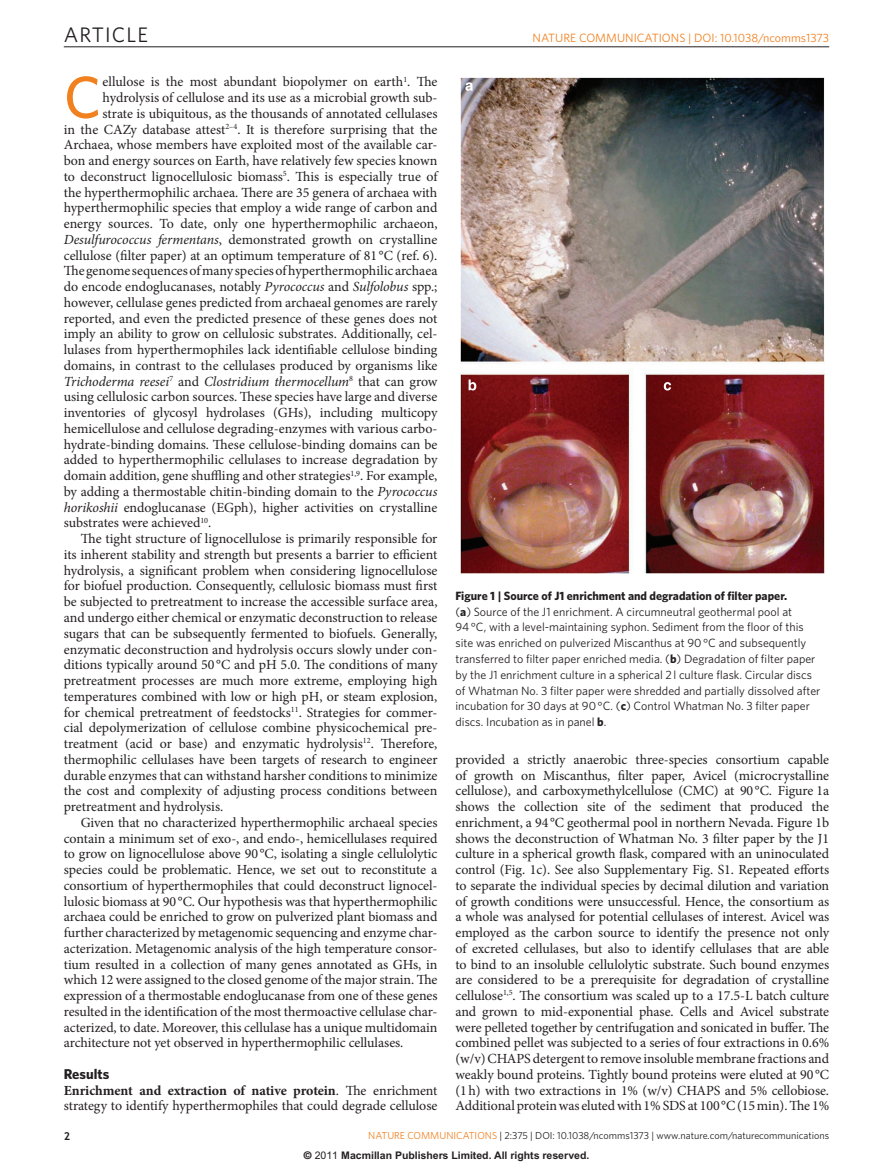
<style>
.page{position:relative;width:893px;height:1174px;background:#fff}
.page>*{position:absolute;margin:0;border:0;box-sizing:border-box;transform-origin:0 0}
.pFirstparaDropCap{font:500 59.1px "Whitney";color:#f1801f}
.t1{font:21px "Whitney";letter-spacing:.05em;color:#231f20}
.pSec1ttl{font:700 14.25px "Whitney";color:#231f20}
.pPara{font:13.95px/15.8px "Minion Pro";letter-spacing:-.005em;color:#231f20;text-align:justify}
.pFirstparaDropCap-2{font:13.95px "Minion Pro";color:#231f20}
.pSec_1and2{font:13.95px/15.8px "Minion Pro";letter-spacing:-.005em;color:#231f20}
.pFirstparaDropCap-3{font:italic 13.95px "Minion Pro";letter-spacing:-.005em;color:#231f20}
.pFigureCaption{font:12px/15.8px "Whitney";color:#231f20}
.pDoiLRH1{font:12px "Whitney";color:#f1801f}
.t2{font:700 10.5px "Arial";color:#231f20}
.pDoiRRH{font:10.2px "Whitney";color:#231f20}
.pDoiRRH-2{font:10.2px "Whitney";color:#f1801f}
.s1{font-style:italic}
.s2{font-style:normal}
.s3{font-weight:700}
.s4{color:#f1801f}
.s5{font-family:"Helvetica"}
.s6{font-weight:400}
</style>
<div class="page">
<hr style="left:64px;top:47px;width:765px;height:1px;background:#231f20">
<img style="left:460px;top:77px;width:364px;height:496px">
<svg style="left:465px;top:82px;width:8px;height:9px"></svg>
<svg style="left:469px;top:379px;width:7px;height:11px"></svg>
<svg style="left:664px;top:382px;width:7px;height:8px"></svg>
<p class="t1" style="left:64px;top:22px;width:86px">ARTICLE</p>
<p class="pDoiLRH1" style="left:533px;top:31px;width:108px">nature communicati</p>
<p class="pDoiLRH1" style="left:662px;top:31px;width:169px">ons | DOI: 10.1038/ncomms1373</p>
<p class="pFirstparaDropCap" style="left:64px;top:61px;width:40px">C</p>
<p class="pFirstparaDropCap-2" style="left:103px;top:72px;width:336px">ellulose is the most abundant biopolymer on earth<sup>1</sup>. The</p>
<p class="pFirstparaDropCap-2" style="left:103px;top:88px;width:336px">hydrolysis of cellulose and its use as a microbial growth sub-</p>
<p class="pFirstparaDropCap-2" style="left:103px;top:104px;width:336px">strate is ubiquitous, as the thousands of annotated cellulases</p>
<p class="pFirstparaDropCap-2" style="left:64px;top:120px;width:375px">in the CAZy database attest<sup>2–4</sup>. It is therefore surprising that the</p>
<p class="pFirstparaDropCap-2" style="left:64px;top:135px;width:375px">Archaea, whose members have exploited most of the available car-</p>
<p class="pFirstparaDropCap-2" style="left:64px;top:151px;width:375px">bon and energy sources on Earth, have relatively few species known</p>
<p class="pFirstparaDropCap-2" style="left:64px;top:167px;width:375px">to deconstruct lignocellulosic biomass<sup>5</sup>. This is especially true of</p>
<p class="pFirstparaDropCap-2" style="left:64px;top:183px;width:375px">the hyperthermophilic archaea. There are 35 genera of archaea with</p>
<p class="pFirstparaDropCap-2" style="left:64px;top:198px;width:375px">hyperthermophilic species that employ a wide range of carbon and</p>
<p class="pFirstparaDropCap-2" style="left:64px;top:214px;width:375px">energy sources. To date, only one hyperthermophilic archaeon,</p>
<p class="pFirstparaDropCap-2" style="left:64px;top:230px;width:375px"><span class="s1">Desulfurococcus fermentans</span>, demonstrated growth on crystalline</p>
<p class="pFirstparaDropCap-2" style="left:64px;top:246px;width:375px">cellulose (filter paper) at an optimum temperature of 81 °C (ref. 6).</p>
<p class="pFirstparaDropCap-2" style="left:64px;top:261px;width:375px">The genome sequences of many species of hyperthermophilic archaea</p>
<p class="pFirstparaDropCap-2" style="left:64px;top:277px;width:375px">do encode endoglucanases, notably <span class="s1">Pyrococcus</span> and <span class="s1">Sulfolobus</span> spp.;</p>
<p class="pFirstparaDropCap-2" style="left:64px;top:293px;width:375px">however, cellulase genes predicted from archaeal genomes are rarely</p>
<p class="pFirstparaDropCap-2" style="left:64px;top:309px;width:375px">reported, and even the predicted presence of these genes does not</p>
<p class="pFirstparaDropCap-2" style="left:64px;top:324px;width:375px">imply an ability to grow on cellulosic substrates. Additionally, cel-</p>
<p class="pFirstparaDropCap-2" style="left:64px;top:340px;width:375px">lulases from hyperthermophiles lack identifiable cellulose binding</p>
<p class="pFirstparaDropCap-2" style="left:64px;top:356px;width:375px">domains, in contrast to the cellulases produced by organisms like</p>
<p class="pFirstparaDropCap-3" style="left:64px;top:372px;width:375px">Trichoderma reesei<sup>7</sup> <span class="s2">and</span> Clostridium thermocellum<sup>8</sup> <span class="s2">that can grow</span></p>
<p class="pFirstparaDropCap-2" style="left:64px;top:387px;width:375px">using cellulosic carbon sources. These species have large and diverse</p>
<p class="pFirstparaDropCap-2" style="left:64px;top:403px;width:375px">inventories of glycosyl hydrolases (GHs), including multicopy</p>
<p class="pFirstparaDropCap-2" style="left:64px;top:419px;width:375px">hemicellulose and cellulose degrading-enzymes with various carbo-</p>
<p class="pFirstparaDropCap-2" style="left:64px;top:435px;width:375px">hydrate-binding domains. These cellulose-binding domains can be</p>
<p class="pFirstparaDropCap-2" style="left:64px;top:450px;width:375px">added to hyperthermophilic cellulases to increase degradation by</p>
<p class="pFirstparaDropCap-2" style="left:64px;top:466px;width:375px">domain addition, gene shuffling and other strategies<sup>1,9</sup>. For example,</p>
<p class="pFirstparaDropCap-2" style="left:64px;top:482px;width:375px">by adding a thermostable chitin-binding domain to the <span class="s1">Pyrococcus</span></p>
<p class="pFirstparaDropCap-2" style="left:64px;top:498px;width:375px"><span class="s1">horikoshii</span> endoglucanase (EGph), higher activities on crystalline</p>
<p class="pFirstparaDropCap-2" style="left:64px;top:513px;width:149px">substrates were achieved<sup>10</sup>.</p>
<p class="pPara" style="left:64px;top:531px;width:375px;text-indent:17px">The tight structure of lignocellulose is primarily responsible for its inherent stability and strength but presents a barrier to efficient hydrolysis, a significant problem when considering lignocellulose for biofuel production. Consequently, cellulosic biomass must first be subjected to pretreatment to increase the accessible surface area, and undergo either chemical or enzymatic deconstruction to release sugars that can be subsequently fermented to biofuels. Generally, enzymatic deconstruction and hydrolysis occurs slowly under con&shy;ditions typically around 50 °C and pH 5.0. The conditions of many pretreatment processes are much more extreme, employing high temperatures combined with low or high pH, or steam explosion, for chemical pretreatment of feedstocks<sup>11</sup>. Strategies for commer&shy;cial depolymerization of cellulose combine physicochemical pre&shy;treatment (acid or base) and enzymatic hydrolysis<sup>12</sup>. Therefore, thermophilic cellulases have been targets of research to engineer durable enzymes that can withstand harsher conditions to minimize the cost and complexity of adjusting process conditions between pretreatment and hydrolysis.</p>
<p class="pPara" style="left:64px;top:814px;width:375px;text-indent:17px">Given that no characterized hyperthermophilic archaeal species contain a minimum set of exo-, and endo-, hemicellulases required to grow on lignocellulose above 90°C, isolating a single cellulolytic species could be problematic. Hence, we set out to reconstitute a consortium of hyperthermophiles that could deconstruct lignocel&shy;lulosic biomass at 90°C. Our hypothesis was that hyperthermophilic archaea could be enriched to grow on pulverized plant biomass and further characterized by metagenomic sequencing and enzyme char&shy;acterization. Metagenomic analysis of the high temperature consor&shy;tium resulted in a collection of many genes annotated as GHs, in which 12 were assigned to the closed genome of the major strain. The expression of a thermostable endoglucanase from one of these genes resulted in the identification of the most thermoactive cellulase char&shy;acterized, to date. Moreover, this cellulase has a unique multidomain architecture not yet observed in hyperthermophilic cellulases.</p>
<p class="pSec1ttl" style="left:64px;top:1065px;width:47px">Results</p>
<p class="pSec_1and2" style="left:64px;top:1082px;width:375px"><span class="s3">Enrichment and extraction of native protein</span>. The enrichment strategy to identify hyperthermophiles that could degrade cellulose</p>
<p class="pFigureCaption" style="left:455px;top:588px;width:366px"><span class="s3">Figure 1 | Source of J1 enrichment and degradation of filter paper.<br></span>(<span class="s3">a</span>) Source of the J1 enrichment. A circumneutral geothermal pool at 94°C, with a level-maintaining syphon. Sediment from the floor of this site was enriched on pulverized Miscanthus at 90°C and subsequently transferred to filter paper enriched media. (<span class="s3">b</span>) Degradation of filter paper by the J1 enrichment culture in a spherical 2l culture flask. Circular discs of Whatman No. 3 filter paper were shredded and partially dissolved after incubation for 30 days at 90°C. (<span class="s3">c</span>) Control Whatman No. 3 filter paper discs. Incubation as in panel <span class="s3">b</span>.</p>
<p class="pSec_1and2" style="left:455px;top:751px;width:375px;text-align:justify">provided a strictly anaerobic three-species consortium capable of growth on Miscanthus, filter paper, Avicel (microcrystalline cellulose), and carboxymethylcellulose (CMC) at 90°C. Figure 1a shows the collection site of the sediment that produced the enrichment, a 94°C geothermal pool in northern Nevada. Figure 1b shows the deconstruction of Whatman No. 3 filter paper by the J1 culture in a spherical growth flask, compared with an uninoculated control (Fig. 1c). See also Supplementary Fig. S1. Repeated efforts to separate the individual species by decimal dilution and variation of growth conditions were unsuccessful. Hence, the consortium as a whole was analysed for potential cellulases of interest. Avicel was employed as the carbon source to identify the presence not only of excreted cellulases, but also to identify cellulases that are able to bind to an insoluble cellulolytic substrate. Such bound enzymes are considered to be a prerequisite for degradation of crystalline cellulose<sup>1,5</sup>. The consortium was scaled up to a 17.5-L batch culture and grown to mid-exponential phase. Cells and Avicel substrate were pelleted together by centrifugation and sonicated in buffer. The combined pellet was subjected to a series of four extractions in 0.6% (w/v) CHAPS detergent to remove insoluble membrane fractions and weakly bound proteins. Tightly bound proteins were eluted at 90 °C (1h) with two extractions in 1% (w/v) CHAPS and 5% cellobiose.<br>Additional protein was eluted with 1% SDS at 100°C (15min). The 1%</p>
<p class="pDoiRRH-2" style="left:368px;top:1129px;width:91px">nature communicati</p>
<p class="pDoiRRH" style="left:477px;top:1129px;width:353px"><span class="s4">ons</span> | 2:375 | DOI: 10.1038/ncomms1373 | www.nature.com/naturecommunications</p>
<p class="t2" style="left:304px;top:1149px;width:287px"><span class="s5">©</span> <span class="s6">2011</span> Macmillan Publishers Limited. All rights reserved.</p>
</div>
